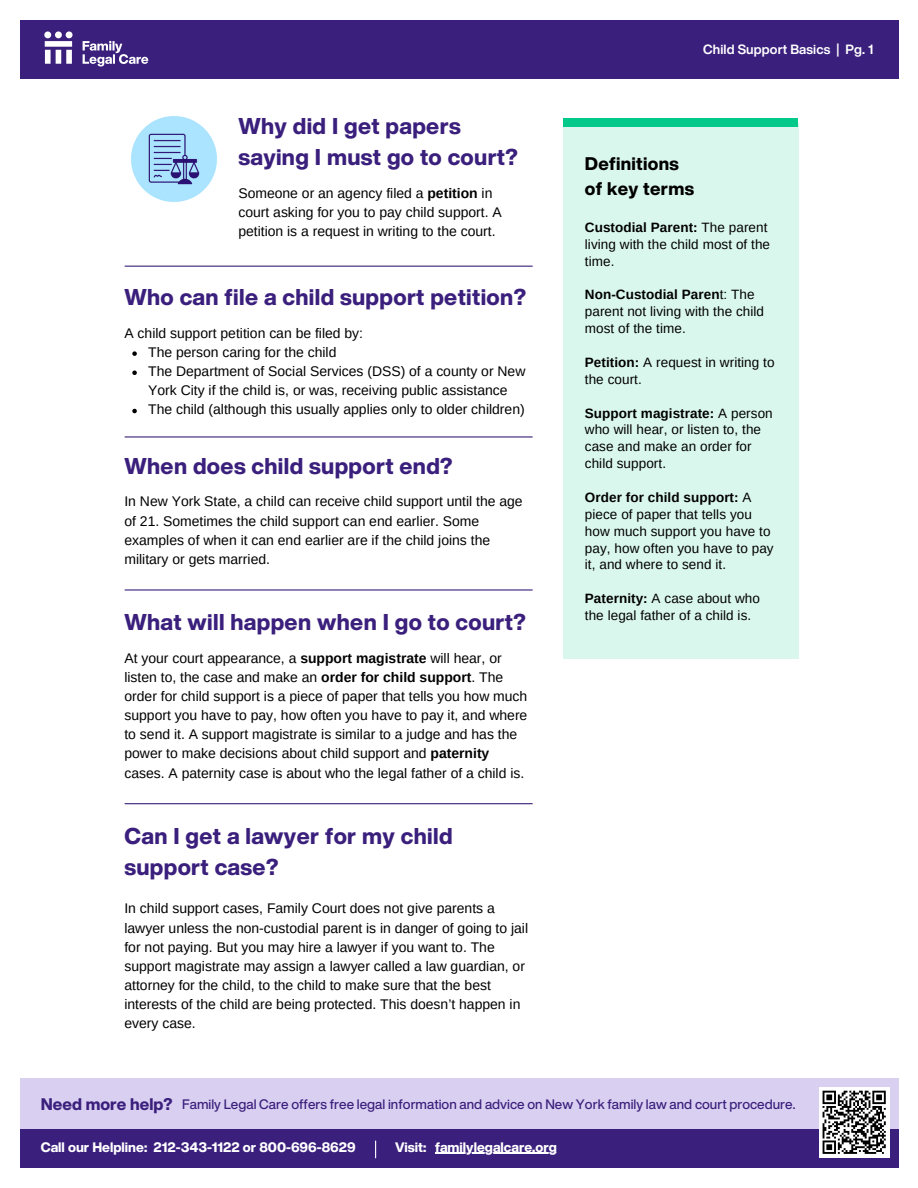
<style>
.page{position:relative;width:918px;height:1188px;background:#fff}
.page>*{position:absolute;margin:0;border:0;box-sizing:border-box;transform-origin:0 0}
.t1{font:800 22.5px/31.5px "Helvetica Now Display";letter-spacing:.015em;color:#3a1f7c}
.t2{font:800 18px/24.8px "Helvetica Now Display";letter-spacing:.015em;color:#000}
.t3{font:13.95px/19.2px "Arimo";color:#000}
.t4{font:13.5px/16.8px "Arimo";letter-spacing:.005em;color:#000}
.t5{font:500 13.5px "Helvetica Now Display";color:#3a1f7c}
.t6{font:800 13.5px "Helvetica Now Display";color:#fff}
.t7{font:700 13.2px "Helvetica Now Display";letter-spacing:.01em;color:#fff}
.s1{font-weight:700}
.s2{font-weight:800;font-size:16.5px}
</style>
<div class="page">
<hr style="left:125px;top:266px;width:407px;height:1px;background:#3a1f7c">
<hr style="left:125px;top:436px;width:407px;height:2px;background:#3a1f7c">
<hr style="left:125px;top:589px;width:407px;height:2px;background:#3a1f7c">
<div style="left:20px;top:20px;width:878px;height:58px;background:#3a1f7c"></div>
<svg style="left:44px;top:31px;width:104px;height:36px"></svg>
<img style="left:131px;top:116px;width:86px;height:86px">
<div style="left:563px;top:123px;width:236px;height:536px;background:#daf7ee"></div>
<div style="left:563px;top:118px;width:235px;height:9px;background:#00c98a"></div>
<svg style="left:132px;top:351px;width:5px;height:5px"></svg>
<svg style="left:132px;top:371px;width:5px;height:4px"></svg>
<svg style="left:132px;top:409px;width:5px;height:4px"></svg>
<div style="left:20px;top:1078px;width:878px;height:89px;background:#d9cff1"></div>
<div style="left:20px;top:1129px;width:878px;height:39px;background:#3a1f7c"></div>
<svg style="left:375px;top:1141px;width:1px;height:17px"></svg>
<div style="left:819px;top:1087px;width:71px;height:71px;background:#fff"></div>
<svg style="left:822px;top:1090px;width:64px;height:64px"></svg>
<hr style="left:435px;top:1153px;width:122px;height:1px;background:#fff">
<hr style="left:125px;top:803px;width:407px;height:1px;background:#3a1f7c">
<h1 class="t1" style="left:238px;top:110px;width:281px">Why did I get papers saying I must go to court?</h1>
<p class="t3" style="left:238px;top:184px;width:265px">Someone or an agency filed a <span class="s1">petition</span> in court asking for you to pay child support. A petition is a request in writing to the court.</p>
<h1 class="t1" style="left:124px;top:281px;width:403px">Who can file a child support petition?</h1>
<p class="t3" style="left:124px;top:323px;width:240px">A child support petition can be filed by:</p>
<p class="t3" style="left:148px;top:343px;width:379px">The person caring for the child<br>The Department of Social Services (DSS) of a county or New York City if the child is, or was, receiving public assistance The child (although this usually applies only to older children)</p>
<h1 class="t1" style="left:124px;top:449px;width:330px">When does child support end?</h1>
<p class="t3" style="left:124px;top:492px;width:400px">In New York State, a child can receive child support until the age of 21. Sometimes the child support can end earlier. Some examples of when it can end earlier are if the child joins the military or gets married.</p>
<h1 class="t1" style="left:124px;top:606px;width:403px">What will happen when I go to court?</h1>
<p class="t3" style="left:124px;top:648px;width:404px">At your court appearance, a <span class="s1">support magistrate</span> will hear, or listen to, the case and make an <span class="s1">order for child support</span>. The order for child support is a piece of paper that tells you how much support you have to pay, how often you have to pay it, and where to send it. A support magistrate is similar to a judge and has the power to make decisions about child support and <span class="s1">paternity </span>cases. A paternity case is about who the legal father of a child is.</p>
<h1 class="t1" style="left:124px;top:819px;width:330px">Can I get a lawyer for my child support case?</h1>
<p class="t3" style="left:124px;top:899px;width:405px">In child support cases, Family Court does not give parents a lawyer unless the non-custodial parent is in danger of going to jail for not paying. But you may hire a lawyer if you want to. The support magistrate may assign a lawyer called a law guardian, or attorney for the child, to the child to make sure that the best interests of the child are being protected. This doesn’t happen in every case.</p>
<p class="t7" style="left:703px;top:39px;width:172px">Child Support Basics | Pg. 1</p>
<p class="t2" style="left:585px;top:151px;width:111px">Definitions of key terms</p>
<p class="t4" style="left:585px;top:219px;width:187px"><span class="s1">Custodial Parent:</span> The parent living with the child most of the time.</p>
<p class="t4" style="left:585px;top:286px;width:181px"><span class="s1">Non-Custodial Paren</span>t: The parent not living with the child most of the time.</p>
<p class="t4" style="left:585px;top:354px;width:191px"><span class="s1">Petition:</span> A request in writing to the court.</p>
<p class="t4" style="left:585px;top:404px;width:189px"><span class="s1">Support magistrate:</span> A person who will hear, or listen to, the case and make an order for child support.</p>
<p class="t4" style="left:585px;top:489px;width:190px"><span class="s1">Order for child support:</span> A piece of paper that tells you how much support you have to pay, how often you have to pay it, and where to send it.</p>
<p class="t4" style="left:585px;top:590px;width:177px"><span class="s1">Paternity:</span> A case about who the legal father of a child is.</p>
<p class="t5" style="left:41px;top:1094px;width:756px"><span class="s2">Need more help?</span> Family Legal Care offers free legal information and advice on New York family law and court procedure.</p>
<p class="t6" style="left:395px;top:1137px;width:33px">Visit:</p>
<p class="t6" style="left:41px;top:1137px;width:317px">Call our Helpline: 212-343-1122 or 800-696-8629</p>
<p class="t6" style="left:435px;top:1137px;width:123px">familylegalcare.org</p>
</div>
